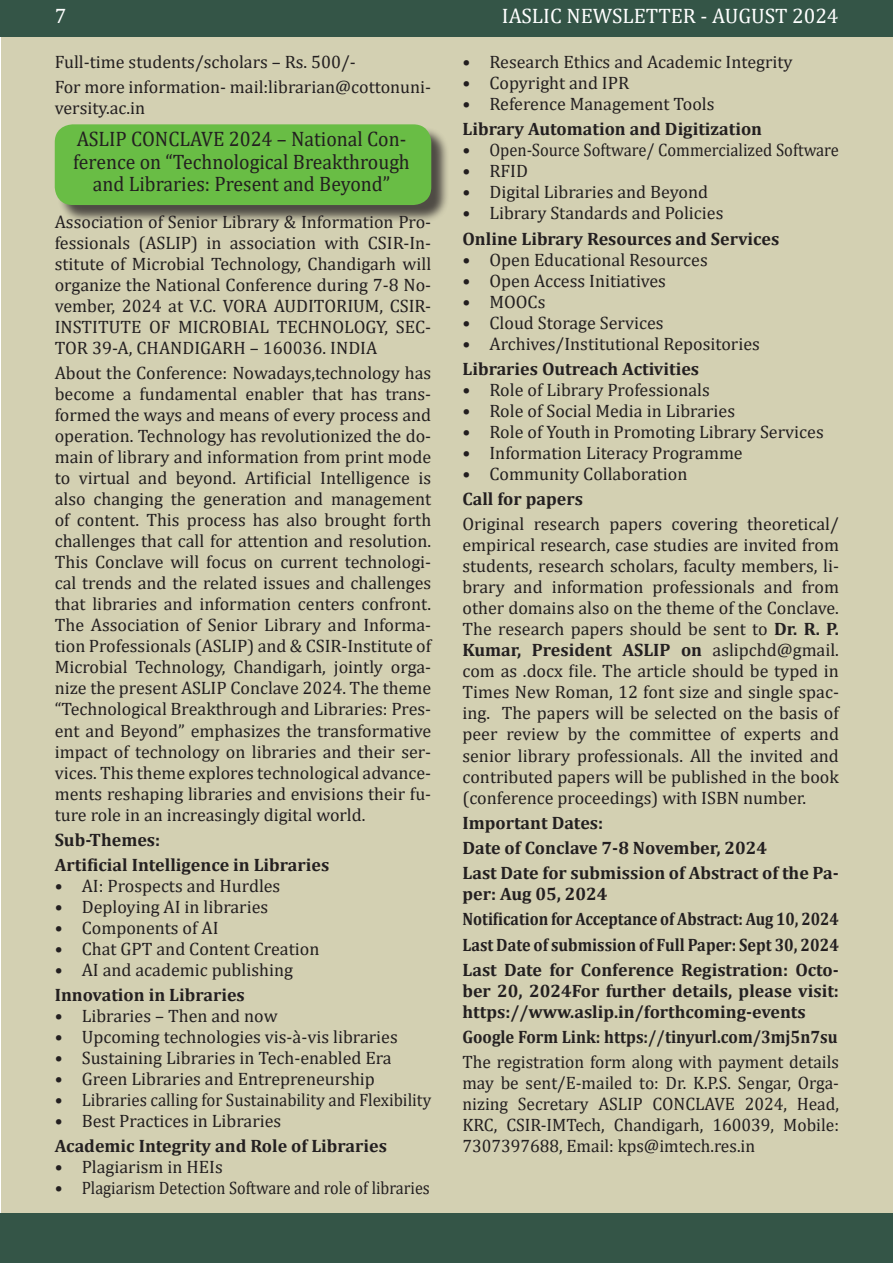
<style>
.page{position:relative;width:893px;height:1263px;background:#fff}
.page>*{position:absolute;margin:0;border:0;box-sizing:border-box;transform-origin:0 0}
.t1{font:21px/22.5px "Cambria";color:#231f20;text-align:center;scale:.94 1}
.t2{font:21px "Cambria";color:#fff}
.t3{font:18px/21px "Cambria";color:#231f20;text-align:justify}
.t4{font:700 18px/25.2px "Cambria";color:#231f20}
.t5{font:700 18px "Cambria";color:#231f20;scale:.92 1}
.s1{font-weight:700}
</style>
<div class="page">
<div style="left:2px;top:0;width:891px;height:1263px;background:#d3d0b2"></div>
<div style="left:0;top:1214px;width:893px;height:49px;background:#345547"></div>
<div style="left:0;top:0;width:893px;height:37px;background:#345547"></div>
<div style="left:57px;top:126px;width:393px;height:97px;background:#231f20;opacity:.75"></div>
<div style="left:55px;top:124px;width:376px;height:81px;background:#69bd45;border-radius:18px"></div>
<p class="t2" style="left:55px;top:4px;width:13px">7</p>
<p class="t2" style="left:502px;top:4px;width:338px">IASLIC NEWSLETTER - AUGUST 2024</p>
<p class="t3" style="left:462px;top:51px;width:332px">• Research Ethics and Academic Integrity</p>
<p class="t3" style="left:462px;top:72px;width:168px">• Copyright and IPR</p>
<p class="t3" style="left:462px;top:93px;width:254px">• Reference Management Tools</p>
<p class="t4" style="left:462px;top:116px;width:301px">Library Automation and Digitization</p>
<p class="t3" style="left:462px;top:140px;width:378px">• Open-Source Software/ Commercialized Software</p>
<p class="t3" style="left:462px;top:161px;width:67px">• RFID</p>
<p class="t3" style="left:462px;top:182px;width:247px">• Digital Libraries and Beyond</p>
<p class="t3" style="left:462px;top:203px;width:262px">• Library Standards and Policies</p>
<p class="t4" style="left:462px;top:225px;width:318px">Online Library Resources and Services</p>
<p class="t3" style="left:462px;top:249px;width:247px">• Open Educational Resources</p>
<p class="t3" style="left:462px;top:270px;width:205px">• Open Access Initiatives</p>
<p class="t3" style="left:462px;top:291px;width:85px">• MOOCs</p>
<p class="t3" style="left:462px;top:312px;width:203px">• Cloud Storage Services</p>
<p class="t3" style="left:462px;top:333px;width:299px">• Archives/Institutional Repositories</p>
<p class="t4" style="left:462px;top:355px;width:238px">Libraries Outreach Activities</p>
<p class="t3" style="left:462px;top:379px;width:249px">• Role of Library Professionals</p>
<p class="t3" style="left:462px;top:400px;width:274px">• Role of Social Media in Libraries</p>
<p class="t3" style="left:462px;top:421px;width:363px">• Role of Youth in Promoting Library Services</p>
<p class="t3" style="left:462px;top:442px;width:282px">• Information Literacy Programme</p>
<p class="t3" style="left:462px;top:463px;width:226px">• Community Collaboration</p>
<p class="t4" style="left:462px;top:486px;width:122px">Call for papers</p>
<p class="t3" style="left:462px;top:514px;width:378px">Original research papers covering theoretical/ empirical research, case studies are invited from students, research scholars, faculty members, li&shy;brary and information professionals and from other domains also on the theme of the Conclave.<br>The research papers should be sent to <span class="s1">Dr. R. P.<br>Kumar, President ASLIP on</span> aslipchd@gmail. com as .docx file. The article should be typed in Times New Roman, 12 font size and single spac&shy;ing. The papers will be selected on the basis of peer review by the committee of experts and senior library professionals. All the invited and contributed papers will be published in the book (conference proceedings) with ISBN number.</p>
<p class="t4" style="left:462px;top:809px;width:378px">Important Dates:<br>Date of Conclave 7-8 November, 2024<br>Last Date for submission of Abstract of the Pa-</p>
<p class="t4" style="left:462px;top:881px;width:378px">per: Aug 05, 2024<br>Notification for Acceptance of Abstract: Aug 10, 2024<br>Last Date of submission of Full Paper: Sept 30, 2024<br>Last Date for Conference Registration: Octo-</p>
<p class="t4" style="left:462px;top:980px;width:378px;line-height:21px">ber 20, 2024For further details, please visit: https://www.aslip.in/forthcoming-events</p>
<p class="t5" style="left:462px;top:1024px;width:409px">Google Form Link: https://tinyurl.com/3mj5n7su</p>
<p class="t3" style="left:462px;top:1052px;width:378px">The registration form along with payment details may be sent/E-mailed to: Dr. K.P.S. Sengar, Orga&shy;nizing Secretary ASLIP CONCLAVE 2024, Head, KRC, CSIR-IMTech, Chandigarh, 160039, Mobile:<br>7307397688, Email: kps@imtech.res.in</p>
<p class="t3" style="left:55px;top:49px;width:378px;line-height:25.2px">Full-time students/scholars – Rs. 500/-<br>For more information- mail:librarian@cottonuni-</p>
<p class="t3" style="left:55px;top:98px;width:92px">versity.ac.in</p>
<p class="t1" style="left:73px;top:128px;width:360px">ASLIP CONCLAVE 2024 – National Con&shy;ference on “Technological Breakthrough and Libraries: Present and Beyond”</p>
<p class="t3" style="left:55px;top:211px;width:378px">Association of Senior Library &amp; Information Pro&shy;fessionals (ASLIP) in association with CSIR-In&shy;stitute of Microbial Technology, Chandigarh will organize the National Conference during 7-8 No&shy;vember, 2024 at V.C. VORA AUDITORIUM, CSIR-INSTITUTE OF MICROBIAL TECHNOLOGY, SEC-TOR 39-A, CHANDIGARH – 160036. INDIA</p>
<p class="t3" style="left:55px;top:363px;width:378px">About the Conference: Nowadays,technology has become a fundamental enabler that has trans&shy;formed the ways and means of every process and operation. Technology has revolutionized the do&shy;main of library and information from print mode to virtual and beyond. Artificial Intelligence is also changing the generation and management of content. This process has also brought forth challenges that call for attention and resolution.<br>This Conclave will focus on current technologi&shy;cal trends and the related issues and challenges that libraries and information centers confront.<br>The Association of Senior Library and Informa&shy;tion Professionals (ASLIP) and &amp; CSIR-Institute of Microbial Technology, Chandigarh, jointly orga&shy;nize the present ASLIP Conclave 2024. The theme “Technological Breakthrough and Libraries: Pres&shy;ent and Beyond” emphasizes the transformative impact of technology on libraries and their ser&shy;vices. This theme explores technological advance&shy;ments reshaping libraries and envisions their fu&shy;ture role in an increasingly digital world.</p>
<p class="t4" style="left:55px;top:826px;width:276px">Sub-Themes:<br>Artificial Intelligence in Libraries</p>
<p class="t3" style="left:55px;top:875px;width:227px">• AI: Prospects and Hurdles</p>
<p class="t3" style="left:55px;top:896px;width:215px">• Deploying AI in libraries</p>
<p class="t3" style="left:55px;top:917px;width:165px">• Components of AI</p>
<p class="t3" style="left:55px;top:938px;width:266px">• Chat GPT and Content Creation</p>
<p class="t3" style="left:55px;top:959px;width:240px">• AI and academic publishing</p>
<p class="t4" style="left:55px;top:982px;width:192px">Innovation in Libraries</p>
<p class="t3" style="left:55px;top:1006px;width:224px">• Libraries – Then and now</p>
<p class="t3" style="left:55px;top:1027px;width:345px">• Upcoming technologies vis-à-vis libraries</p>
<p class="t3" style="left:55px;top:1048px;width:338px">• Sustaining Libraries in Tech-enabled Era</p>
<p class="t3" style="left:55px;top:1069px;width:322px">• Green Libraries and Entrepreneurship</p>
<p class="t3" style="left:55px;top:1089px;width:378px">• Libraries calling for Sustainability and Flexibility</p>
<p class="t3" style="left:55px;top:1110px;width:228px">• Best Practices in Libraries</p>
<p class="t4" style="left:55px;top:1133px;width:334px">Academic Integrity and Role of Libraries</p>
<p class="t3" style="left:55px;top:1157px;width:169px">• Plagiarism in HEIs</p>
<p class="t3" style="left:55px;top:1178px;width:377px">• Plagiarism Detection Software and role of libraries</p>
</div>
